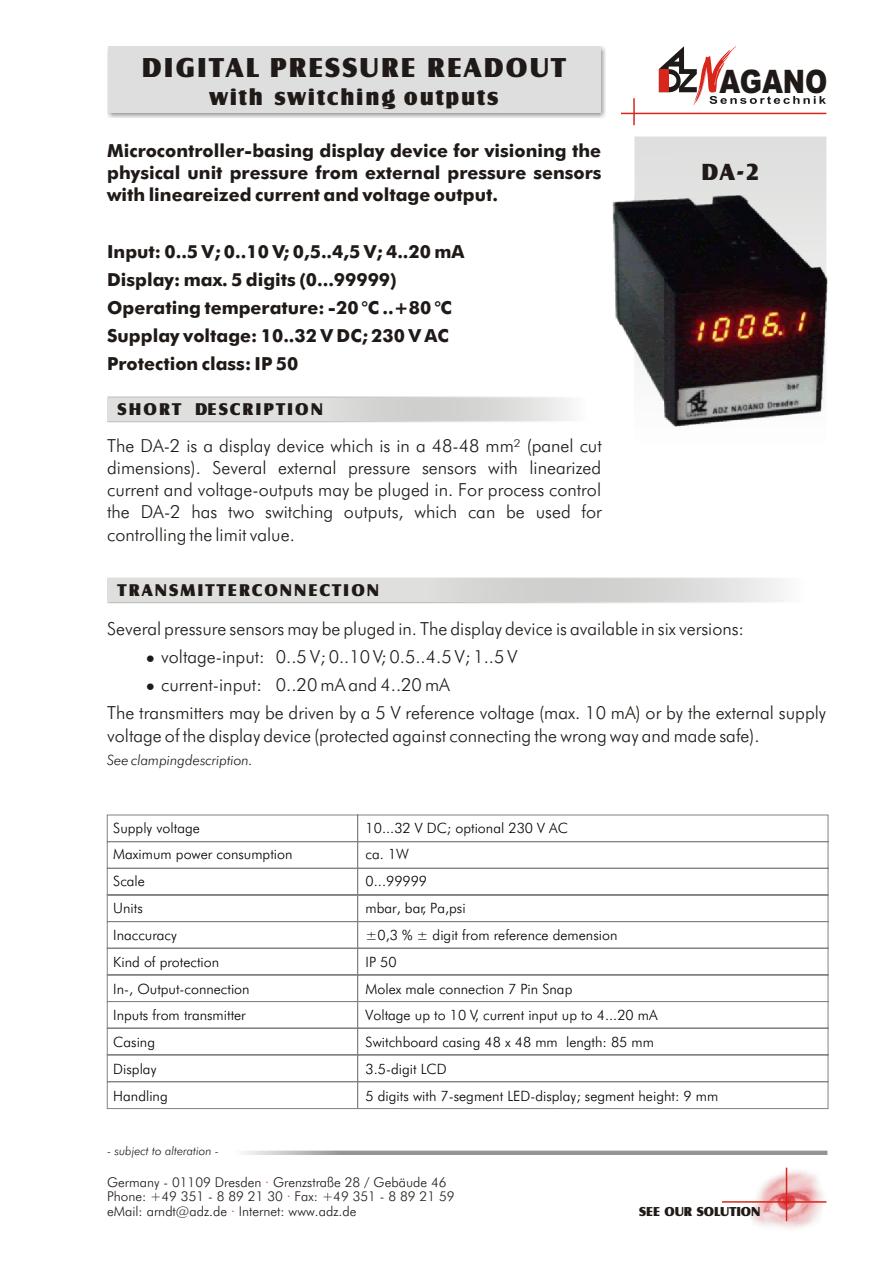
<style>
.page{position:relative;width:894px;height:1263px;background:#fff}
.page>*{position:absolute;margin:0;border:0;box-sizing:border-box;transform-origin:0 0}
.t1{font:900 32.4px "Arial";color:#1f1a17;scale:.83 1}
.t2{font:28.35px "Castle T Ult";letter-spacing:.075em;color:#1f1a17}
.t3{font:24.15px "Castle T Ult";color:#1f1a17}
.t4{font:23.25px "Castle T Ult";letter-spacing:.075em;color:#1f1a17}
.t5{font:18px/22.2px "Futura Lt BT";color:#1f1a17;text-align:justify}
.t6{font:700 18px/28px "Futura Md BT";color:#1f1a17;text-align:justify}
.t7{font:17.7px "Castle T Ult";letter-spacing:.115em;color:#1f1a17}
.t8{font:14.25px "Futura Lt BT";color:#000}
.t9{font:italic 14.25px "Futura Lt BT";color:#1f1a17}
.t10{font:13.5px/14.5px "Futura Lt BT";color:#1f1a17}
.t11{font:13.5px "Castle T Ult";color:#1f1a17}
.t12{font:13.5px "Futura Lt BT";color:#d9261c}
.t13{font:italic 12px "Futura Lt BT";color:#1f1a17}
</style>
<div class="page">
<img style="left:107px;top:46px;width:499px;height:72px">
<div style="left:108px;top:46px;width:493px;height:67px;background:#dedede"></div>
<div style="left:634px;top:136px;width:192px;height:292px;background:#e0e0df"></div>
<hr style="left:621px;top:113px;width:205px;height:1px;background:#d9261c">
<hr style="left:633px;top:98px;width:2px;height:27px;background:#d9261c">
<svg style="left:659px;top:46px;width:167px;height:59px"></svg>
<img style="left:751px;top:1167px;width:76px;height:62px">
<hr style="left:722px;top:1201px;width:104px;height:2px;background:#d9261c">
<hr style="left:786px;top:1168px;width:1px;height:53px;background:#d9261c">
<img style="left:613px;top:196px;width:215px;height:231px">
<svg style="left:107px;top:815px;width:721px;height:294px"></svg>
<h2 class="t2" style="left:142px;top:54px;width:426px">DIGITAL PRESSURE READOUT</h2>
<p class="t4" style="left:210px;top:85px;width:290px">with switching outputs</p>
<p class="t6" style="left:107px;top:141px;width:496px;line-height:22.2px">Microcontroller-basing display device for visioning the physical unit pressure from external pressure sensors with lineareized current and voltage output.</p>
<p class="t6" style="left:107px;top:239px;width:359px;text-align:left">Input: 0..5 V; 0..10 V; 0,5..4,5 V; 4..20 mA Display: max. 5 digits (0...99999)<br>Operating temperature: -20 °C ..+80 °C Supplay voltage: 10..32 V DC; 230 V AC Protection class: IP 50</p>
<p class="t7" style="left:118px;top:401px;width:207px">SHORT DESCRIPTION</p>
<p class="t5" style="left:107px;top:436px;width:496px">The DA-2 is a display device which is in a 48-48 mm² (panel cut dimensions). Several external pressure sensors with linearized current and voltage-outputs may be pluged in. For process control the DA-2 has two switching outputs, which can be used for controlling the limit value.</p>
<p class="t7" style="left:118px;top:582px;width:263px">TRANSMITTERCONNECTION</p>
<h1 class="t1" style="left:719px;top:69px;width:132px">AGANO</h1>
<h3 class="t3" style="left:702px;top:160px;width:60px">DA-2</h3>
<p class="t5" style="left:107px;top:619px;width:639px">Several pressure sensors may be pluged in. The display device is available in six versions:</p>
<p class="t5" style="left:161px;top:647px;width:358px">voltage-input: 0..5 V; 0..10 V; 0.5..4.5 V; 1..5 V</p>
<p class="t5" style="left:161px;top:676px;width:290px">current-input: 0..20 mA and 4..20 mA</p>
<p class="t5" style="left:107px;top:704px;width:721px">The transmitters may be driven by a 5 V reference voltage (max. 10 mA) or by the external supply</p>
<p class="t5" style="left:107px;top:726px;width:654px">voltage of the display device (protected against connecting the wrong way and made safe).</p>
<p class="t9" style="left:107px;top:754px;width:147px">See clampingdescription.</p>
<p class="t8" style="left:113px;top:822px;width:88px">Supply voltage</p>
<p class="t8" style="left:366px;top:822px;width:204px">10...32 V DC; optional 230 V AC</p>
<p class="t8" style="left:113px;top:849px;width:181px">Maximum power consumption</p>
<p class="t8" style="left:366px;top:849px;width:45px">ca. 1W</p>
<p class="t8" style="left:113px;top:875px;width:33px">Scale</p>
<p class="t8" style="left:366px;top:875px;width:63px">0...99999</p>
<p class="t8" style="left:113px;top:902px;width:31px">Units</p>
<p class="t8" style="left:366px;top:902px;width:101px">mbar, bar, Pa,psi</p>
<p class="t8" style="left:113px;top:929px;width:65px">Inaccuracy</p>
<p class="t8" style="left:366px;top:929px;width:253px">±0,3 % ± digit from reference demension</p>
<p class="t8" style="left:113px;top:956px;width:107px">Kind of protection</p>
<p class="t8" style="left:366px;top:956px;width:33px">IP 50</p>
<p class="t8" style="left:113px;top:983px;width:138px">In-, Output-connection</p>
<p class="t8" style="left:366px;top:983px;width:208px">Molex male connection 7 Pin Snap</p>
<p class="t8" style="left:113px;top:1010px;width:134px">Inputs from transmitter</p>
<p class="t8" style="left:366px;top:1010px;width:294px">Voltage up to 10 V, current input up to 4...20 mA</p>
<p class="t8" style="left:113px;top:1036px;width:43px">Casing</p>
<p class="t8" style="left:366px;top:1036px;width:290px">Switchboard casing 48 x 48 mm length: 85 mm</p>
<p class="t8" style="left:113px;top:1063px;width:45px">Display</p>
<p class="t8" style="left:366px;top:1063px;width:83px">3.5-digit LCD</p>
<p class="t8" style="left:113px;top:1090px;width:56px">Handling</p>
<p class="t8" style="left:366px;top:1090px;width:354px">5 digits with 7-segment LED-display; segment height: 9 mm</p>
<p class="t13" style="left:107px;top:1146px;width:113px">- subject to alteration -</p>
<p class="t10" style="left:107px;top:1176px;width:349px">Germany - 01109 Dresden Grenzstraße 28 / Gebäude 46<br>Phone: +49 351 - 8 89 21 30 Fax: +49 351 - 8 89 21 59 eMail: arndt@adz.de Internet: www.adz.de</p>
<p class="t12" style="left:265px;top:1177px;width:5px">·</p>
<p class="t12" style="left:287px;top:1191px;width:5px">·</p>
<p class="t12" style="left:231px;top:1206px;width:5px">·</p>
<p class="t11" style="left:639px;top:1205px;width:123px">SEE OUR SOLUTION</p>
</div>
